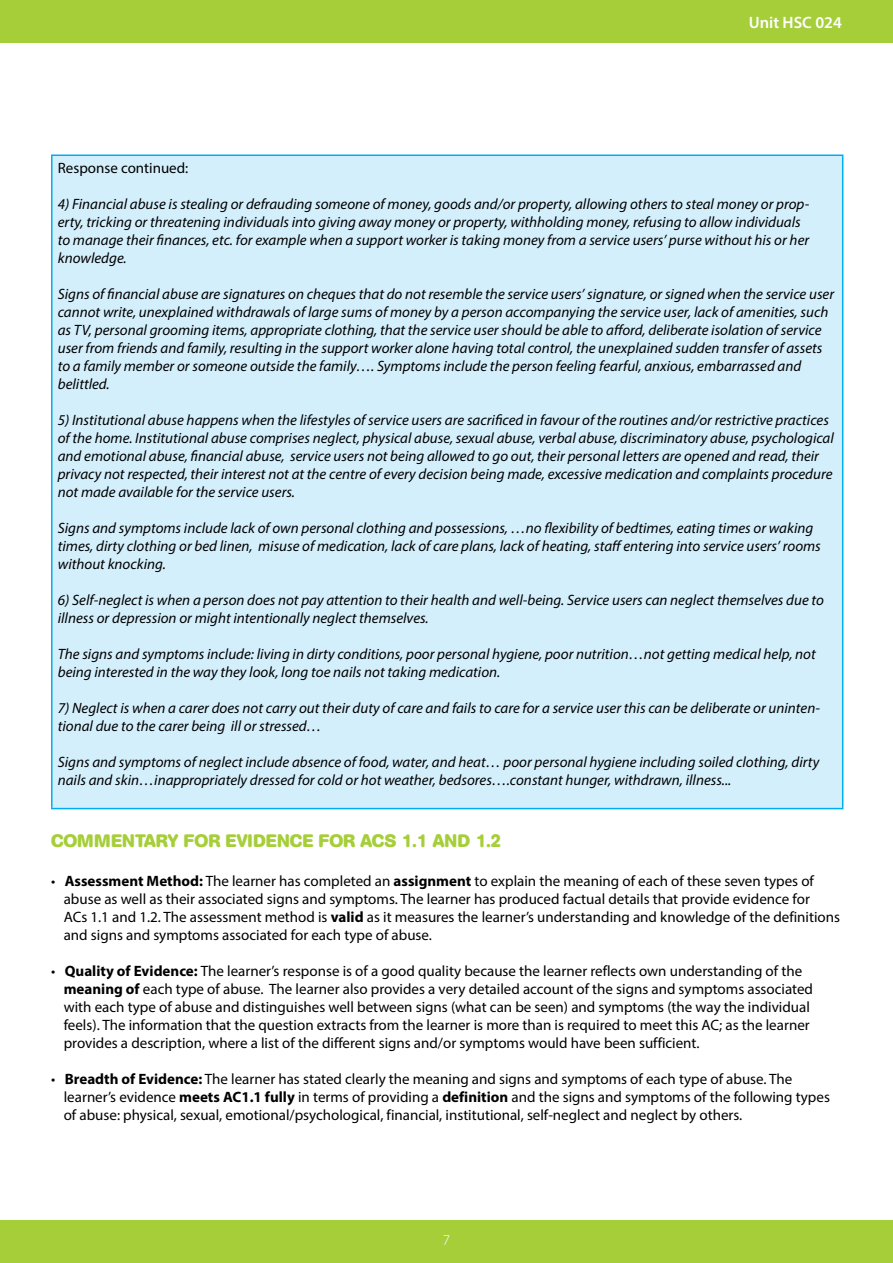
<style>
.page{position:relative;width:893px;height:1263px;background:#fff}
.page>*{position:absolute;margin:0;border:0;box-sizing:border-box;transform-origin:0 0}
.t1{font:700 18px "AG Book Rounded";color:#a6ce39}
.t2{font:600 16.5px "Myriad Pro";color:#fff}
.t3{font:italic 15px/18px "Myriad Pro";color:#000}
.t4{font:15px/18px "Myriad Pro";color:#000}
.t5{font:300 15px "Myriad Pro";color:#fff}
.s1{font-weight:700}
</style>
<div class="page">
<div style="left:0;top:0;width:893px;height:43px;background:#a6ce39"></div>
<div style="left:0;top:1220px;width:893px;height:43px;background:#a6ce39"></div>
<div style="left:52px;top:155px;width:791px;height:653px;background:#d4effc"></div>
<hr style="left:51px;top:154px;width:792px;height:2px;background:#00aeef">
<hr style="left:51px;top:156px;width:2px;height:652px;background:#00aeef">
<hr style="left:842px;top:156px;width:1px;height:652px;background:#00aeef">
<hr style="left:51px;top:808px;width:792px;height:1px;background:#00aeef">
<p class="t2" style="left:749px;top:12px;width:95px">Unit HSC 024</p>
<p class="t4" style="left:58px;top:158px;width:132px">Response continued:</p>
<p class="t3" style="left:58px;top:194px;width:753px">4) Financial abuse is stealing or defrauding someone of money, goods and/or property, allowing others to steal money or prop&shy;erty, tricking or threatening individuals into giving away money or property, withholding money, refusing to allow individuals to manage their finances, etc. for example when a support worker is taking money from a service users’ purse without his or her knowledge.</p>
<p class="t3" style="left:58px;top:284px;width:778px">Signs of financial abuse are signatures on cheques that do not resemble the service users’ signature, or signed when the service user cannot write, unexplained withdrawals of large sums of money by a person accompanying the service user, lack of amenities, such as TV, personal grooming items, appropriate clothing, that the service user should be able to afford, deliberate isolation of service user from friends and family, resulting in the support worker alone having total control, the unexplained sudden transfer of assets to a family member or someone outside the family…. Symptoms include the person feeling fearful, anxious, embarrassed and belittled.</p>
<p class="t3" style="left:58px;top:410px;width:778px">5) Institutional abuse happens when the lifestyles of service users are sacrificed in favour of the routines and/or restrictive practices of the home. Institutional abuse comprises neglect, physical abuse, sexual abuse, verbal abuse, discriminatory abuse, psychological and emotional abuse, financial abuse, service users not being allowed to go out, their personal letters are opened and read, their privacy not respected, their interest not at the centre of every decision being made, excessive medication and complaints procedure not made available for the service users.</p>
<p class="t3" style="left:58px;top:518px;width:765px">Signs and symptoms include lack of own personal clothing and possessions, …no flexibility of bedtimes, eating times or waking times, dirty clothing or bed linen, misuse of medication, lack of care plans, lack of heating, staff entering into service users’ rooms without knocking.</p>
<p class="t3" style="left:58px;top:590px;width:768px">6) Self-neglect is when a person does not pay attention to their health and well-being. Service users can neglect themselves due to illness or depression or might intentionally neglect themselves.</p>
<p class="t3" style="left:58px;top:644px;width:759px">The signs and symptoms include: living in dirty conditions, poor personal hygiene, poor nutrition…not getting medical help, not being interested in the way they look, long toe nails not taking medication.</p>
<p class="t3" style="left:58px;top:698px;width:764px">7) Neglect is when a carer does not carry out their duty of care and fails to care for a service user this can be deliberate or uninten&shy;tional due to the carer being ill or stressed…</p>
<p class="t3" style="left:58px;top:752px;width:763px">Signs and symptoms of neglect include absence of food, water, and heat… poor personal hygiene including soiled clothing, dirty nails and skin…inappropriately dressed for cold or hot weather, bedsores….constant hunger, withdrawn, illness...</p>
<p class="t1" style="left:51px;top:830px;width:396px">COMMENTARY FOR EVIDENCE FOR ACS 1.1 and</p>
<p class="t1" style="left:476px;top:830px;width:27px">1.2</p>
<p class="t4" style="left:64px;top:872px;width:778px;text-indent:-13px">• <span class="s1">Assessment Method:</span> The learner has completed an <span class="s1">assignment</span> to explain the meaning of each of these seven types of abuse as well as their associated signs and symptoms. The learner has produced factual details that provide evidence for<br>ACs 1.1 and 1.2. The assessment method is <span class="s1">valid</span> as it measures the learner’s understanding and knowledge of the definitions and signs and symptoms associated for each type of abuse.</p>
<p class="t4" style="left:64px;top:962px;width:751px;text-indent:-13px">• <span class="s1">Quality of Evidence:</span> The learner’s response is of a good quality because the learner reflects own understanding of the <span class="s1">meaning of</span> each type of abuse. The learner also provides a very detailed account of the signs and symptoms associated with each type of abuse and distinguishes well between signs (what can be seen) and symptoms (the way the individual feels). The information that the question extracts from the learner is more than is required to meet this AC; as the learner provides a description, where a list of the different signs and/or symptoms would have been sufficient.</p>
<p class="t4" style="left:64px;top:1070px;width:768px;text-indent:-13px">• <span class="s1">Breadth of Evidence:</span> The learner has stated clearly the meaning and signs and symptoms of each type of abuse. The learner’s evidence <span class="s1">meets AC1.1 fully</span> in terms of providing a <span class="s1">definition</span> and the signs and symptoms of the following types of abuse: physical, sexual, emotional/psychological, financial, institutional, self-neglect and neglect by others.</p>
<p class="t5" style="left:443px;top:1232px;width:9px">7</p>
</div>
